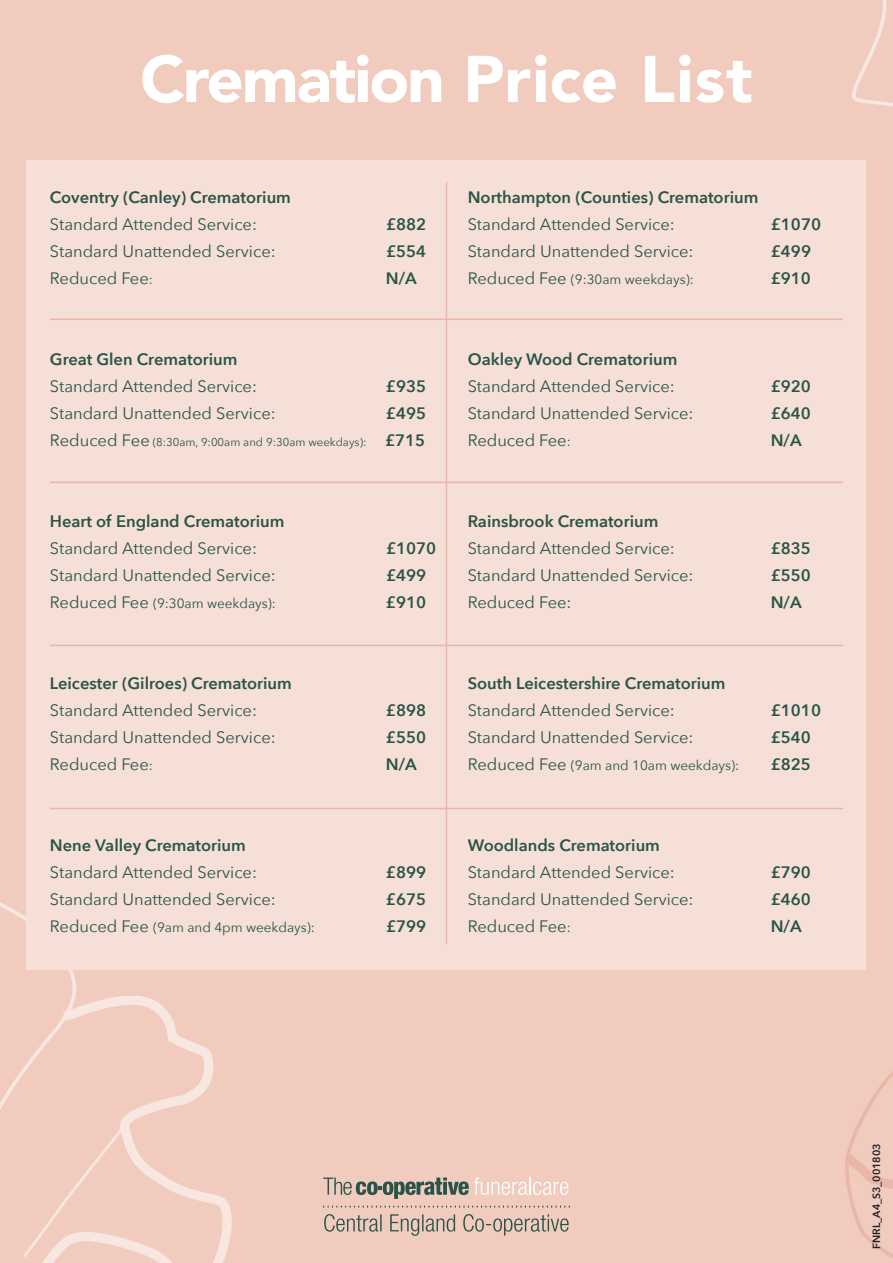
<style>
.page{position:relative;width:893px;height:1263px;background:#f0cbbe}
.page>*{position:absolute;margin:0;border:0;box-sizing:border-box;transform-origin:0 0}
.t1{font:900 65.25px "Avenir";letter-spacing:-.03em;color:#fff}
.t2{font:16.5px "Avenir Next";color:#295448}
.t3{font:600 16.5px "Avenir Next";color:#295448}
.t4{font:13.5px "Avenir Next";color:#295448}
.t5{font:11.4px "Avenir Next";color:#295448}
.t6{font:600 10.5px "Avenir Next";letter-spacing:-.01em;color:#231f20}
.s1{font-size:13.5px}
.s2{font-size:16.5px}
.s3{font-weight:600;font-size:16.5px}
</style>
<div class="page">
<svg style="left:130px;top:996px;width:102px;height:267px"></svg>
<div style="left:27px;top:160px;width:839px;height:809px;background:#f6dfd6"></div>
<svg style="left:323px;top:1177px;width:245px;height:22px"></svg>
<svg style="left:323px;top:1205px;width:247px;height:3px"></svg>
<svg style="left:324px;top:1214px;width:245px;height:22px"></svg>
<hr style="left:50px;top:318px;width:793px;height:2px;background:#e9b7a7">
<hr style="left:446px;top:182px;width:1px;height:762px;background:#e9b7a7">
<hr style="left:50px;top:482px;width:793px;height:1px;background:#e9b7a7">
<hr style="left:50px;top:645px;width:793px;height:1px;background:#e9b7a7">
<hr style="left:50px;top:808px;width:793px;height:1px;background:#e9b7a7">
<svg style="left:0;top:891px;width:130px;height:372px"></svg>
<svg style="left:852px;top:0;width:41px;height:107px"></svg>
<svg style="left:845px;top:1071px;width:48px;height:187px"></svg>
<h1 class="t1" style="left:140px;top:23px;width:614px">Cremation Price List</h1>
<p class="t3" style="left:50px;top:183px;width:242px">Coventry (Canley) Crematorium</p>
<p class="t2" style="left:50px;top:210px;width:209px">Standard Attended Service:</p>
<p class="t3" style="left:386px;top:210px;width:42px">£882</p>
<p class="t2" style="left:50px;top:237px;width:227px">Standard Unattended Service:</p>
<p class="t3" style="left:386px;top:237px;width:42px">£554</p>
<p class="t2" style="left:50px;top:264px;width:104px">Reduced Fee<span class="s1">:</span></p>
<p class="t3" style="left:386px;top:264px;width:32px">N/A</p>
<p class="t3" style="left:50px;top:345px;width:189px">Great Glen Crematorium</p>
<p class="t2" style="left:50px;top:372px;width:209px">Standard Attended Service:</p>
<p class="t3" style="left:386px;top:372px;width:42px">£935</p>
<p class="t2" style="left:50px;top:399px;width:227px">Standard Unattended Service:</p>
<p class="t3" style="left:386px;top:399px;width:42px">£495</p>
<p class="t5" style="left:50px;top:432px;width:377px"><span class="s2">Reduced Fee</span> (8:30am, 9:00am and 9:30am weekdays): <span class="s3">£715</span></p>
<p class="t3" style="left:50px;top:507px;width:236px">Heart of England Crematorium</p>
<p class="t2" style="left:50px;top:534px;width:209px">Standard Attended Service:</p>
<p class="t3" style="left:386px;top:534px;width:52px">£1070</p>
<p class="t2" style="left:50px;top:561px;width:227px">Standard Unattended Service:</p>
<p class="t3" style="left:386px;top:561px;width:42px">£499</p>
<p class="t4" style="left:50px;top:592px;width:228px"><span class="s2">Reduced Fee</span> (9:30am weekdays):</p>
<p class="t3" style="left:386px;top:588px;width:42px">£910</p>
<p class="t3" style="left:50px;top:669px;width:243px">Leicester (Gilroes) Crematorium</p>
<p class="t2" style="left:50px;top:696px;width:209px">Standard Attended Service:</p>
<p class="t3" style="left:386px;top:696px;width:42px">£898</p>
<p class="t2" style="left:50px;top:723px;width:227px">Standard Unattended Service:</p>
<p class="t3" style="left:386px;top:723px;width:42px">£550</p>
<p class="t2" style="left:50px;top:750px;width:104px">Reduced Fee<span class="s1">:</span></p>
<p class="t3" style="left:386px;top:750px;width:32px">N/A</p>
<p class="t3" style="left:50px;top:831px;width:197px">Nene Valley Crematorium</p>
<p class="t2" style="left:50px;top:858px;width:209px">Standard Attended Service:</p>
<p class="t3" style="left:386px;top:858px;width:42px">£899</p>
<p class="t2" style="left:50px;top:885px;width:227px">Standard Unattended Service:</p>
<p class="t3" style="left:386px;top:885px;width:42px">£675</p>
<p class="t4" style="left:50px;top:916px;width:267px"><span class="s2">Reduced Fee</span> (9am and 4pm weekdays):</p>
<p class="t3" style="left:386px;top:912px;width:42px">£799</p>
<p class="t3" style="left:468px;top:183px;width:292px">Northampton (Counties) Crematorium</p>
<p class="t2" style="left:468px;top:210px;width:209px">Standard Attended Service:</p>
<p class="t3" style="left:771px;top:210px;width:52px">£1070</p>
<p class="t2" style="left:468px;top:237px;width:227px">Standard Unattended Service:</p>
<p class="t3" style="left:771px;top:237px;width:42px">£499</p>
<p class="t4" style="left:468px;top:268px;width:228px"><span class="s2">Reduced Fee</span> (9:30am weekdays):</p>
<p class="t3" style="left:771px;top:264px;width:42px">£910</p>
<p class="t3" style="left:468px;top:345px;width:211px">Oakley Wood Crematorium</p>
<p class="t2" style="left:468px;top:372px;width:209px">Standard Attended Service:</p>
<p class="t3" style="left:771px;top:372px;width:42px">£920</p>
<p class="t2" style="left:468px;top:399px;width:227px">Standard Unattended Service:</p>
<p class="t3" style="left:771px;top:399px;width:42px">£640</p>
<p class="t2" style="left:468px;top:426px;width:104px">Reduced Fee<span class="s1">:</span></p>
<p class="t3" style="left:771px;top:426px;width:32px">N/A</p>
<p class="t3" style="left:468px;top:507px;width:192px">Rainsbrook Crematorium</p>
<p class="t2" style="left:468px;top:534px;width:209px">Standard Attended Service:</p>
<p class="t3" style="left:771px;top:534px;width:42px">£835</p>
<p class="t2" style="left:468px;top:561px;width:227px">Standard Unattended Service:</p>
<p class="t3" style="left:771px;top:561px;width:42px">£550</p>
<p class="t2" style="left:468px;top:588px;width:105px">Reduced Fee:</p>
<p class="t3" style="left:771px;top:588px;width:32px">N/A</p>
<p class="t3" style="left:468px;top:669px;width:259px">South Leicestershire Crematorium</p>
<p class="t2" style="left:468px;top:696px;width:209px">Standard Attended Service:</p>
<p class="t3" style="left:771px;top:696px;width:52px">£1010</p>
<p class="t2" style="left:468px;top:723px;width:227px">Standard Unattended Service:</p>
<p class="t3" style="left:771px;top:723px;width:42px">£540</p>
<p class="t4" style="left:468px;top:754px;width:273px"><span class="s2">Reduced Fee</span> (9am and 10am weekdays):</p>
<p class="t3" style="left:771px;top:750px;width:42px">£825</p>
<p class="t3" style="left:468px;top:831px;width:194px">Woodlands Crematorium</p>
<p class="t2" style="left:468px;top:858px;width:209px">Standard Attended Service:</p>
<p class="t3" style="left:771px;top:858px;width:42px">£790</p>
<p class="t2" style="left:468px;top:885px;width:227px">Standard Unattended Service:</p>
<p class="t3" style="left:771px;top:885px;width:42px">£460</p>
<p class="t2" style="left:468px;top:912px;width:104px">Reduced Fee<span class="s1">:</span></p>
<p class="t3" style="left:771px;top:912px;width:32px">N/A</p>
<p class="t6" style="left:870px;top:1249px;width:106px;rotate:-90deg">FNRL_A4_S3_001803</p>
</div>
